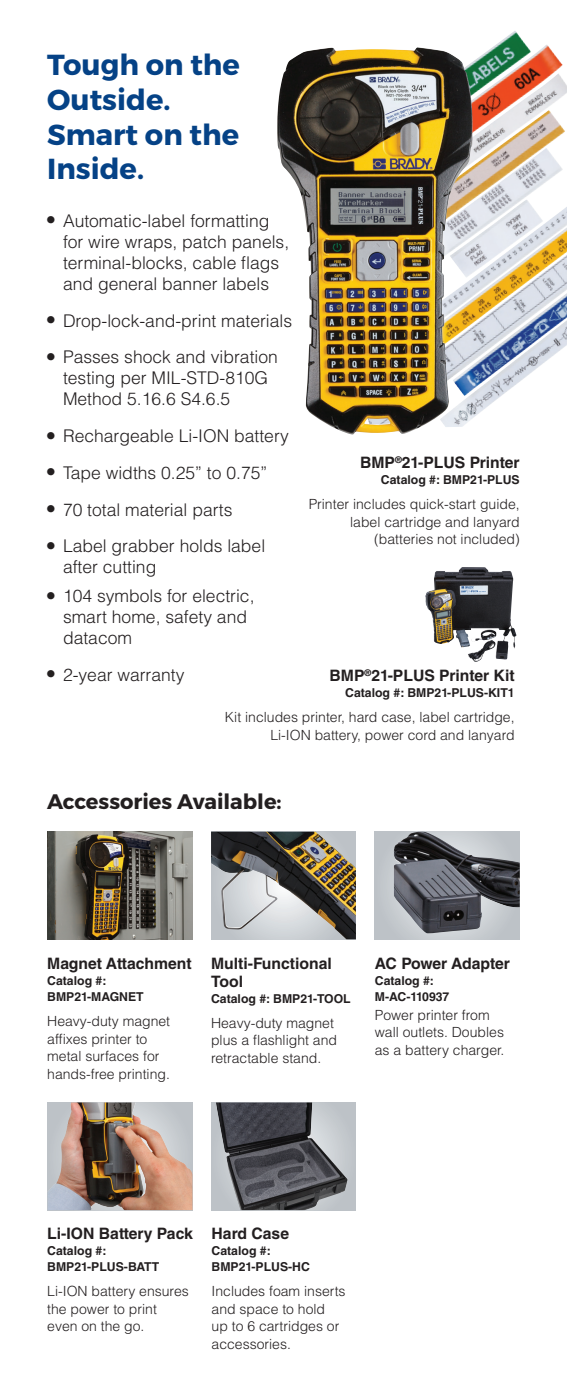
<style>
.page{position:relative;width:567px;height:1386px;background:#fff}
.page>*{position:absolute;margin:0;border:0;box-sizing:border-box;transform-origin:0 0}
.t1{font:700 28.88px/34.6px "Montserrat";color:#054286}
.t2{font:700 21px "Montserrat";color:#231f20}
.t3{font:300 17.5px/21px "Helvetica LT Std";color:#231f20}
.t4{font:700 15.75px/17.5px "Helvetica LT Std";color:#231f20}
.t5{font:300 14px/17.5px "Helvetica LT Std";color:#231f20}
.t6{font:700 12.25px/15.8px "Helvetica LT Std";color:#231f20}
</style>
<div class="page">
<img style="left:472px;top:31px;width:95px;height:275px">
<img style="left:211px;top:832px;width:145px;height:107px">
<img style="left:48px;top:1102px;width:144px;height:108px">
<div style="left:211px;top:1103px;width:145px;height:107px;background:#bdc2c7"></div>
<img style="left:216px;top:1102px;width:132px;height:108px">
<div style="left:375px;top:832px;width:145px;height:107px;background:linear-gradient(to right,#c7ccd0,#c5cace)"></div>
<img style="left:394px;top:832px;width:126px;height:101px">
<img style="left:48px;top:832px;width:145px;height:107px">
<img style="left:425px;top:567px;width:89px;height:93px">
<img style="left:277px;top:47px;width:195px;height:388px">
<h1 class="t1" style="left:47px;top:49px;width:194px">Tough on the<br>Outside.<br>Smart on the<br>Inside.</h1>
<p class="t3" style="left:63px;top:212px;width:228px">Automatic-label formatting for wire wraps, patch panels, terminal-blocks, cable flags and general banner labels</p>
<p class="t3" style="left:63px;top:304px;width:231px;line-height:36.8px">Drop-lock-and-print materials<br>Passes shock and vibration</p>
<p class="t3" style="left:63px;top:369px;width:207px">testing per MIL-STD-810G<br>Method 5.16.6 S4.6.5</p>
<p class="t3" style="left:63px;top:419px;width:227px;line-height:36.8px">Rechargeable Li-ION battery<br>Tape widths 0.25” to 0.75”<br>70 total material parts<br>Label grabber holds label</p>
<p class="t3" style="left:63px;top:554px;width:193px;line-height:28.9px">after cutting<br>104 symbols for electric,</p>
<p class="t3" style="left:63px;top:608px;width:186px">smart home, safety and datacom</p>
<p class="t3" style="left:63px;top:666px;width:123px">2-year warranty</p>
<p class="t4" style="left:330px;top:668px;width:187px">BMP<sup>®</sup>21-PLUS Printer Kit</p>
<p class="t6" style="left:345px;top:686px;width:171px">Catalog #: BMP21-PLUS-KIT1</p>
<p class="t5" style="left:225px;top:710px;width:291px;text-align:right">Kit includes printer, hard case, label cartridge,<br>Li-ION battery, power cord and lanyard</p>
<p class="t4" style="left:360px;top:455px;width:161px">BMP<sup>®</sup>21-PLUS Printer</p>
<p class="t6" style="left:381px;top:473px;width:140px">Catalog #: BMP21-PLUS</p>
<p class="t5" style="left:309px;top:497px;width:213px;text-align:right">Printer includes quick-start guide, label cartridge and lanyard (batteries not included)</p>
<h2 class="t2" style="left:47px;top:792px;width:236px">Accessories Available:</h2>
<p class="t4" style="left:47px;top:956px;width:146px">Magnet Attachment</p>
<p class="t6" style="left:47px;top:974px;width:98px">Catalog #:<br>BMP21-MAGNET</p>
<p class="t5" style="left:47px;top:1014px;width:124px">Heavy-duty magnet affixes printer to metal surfaces for hands-free printing.</p>
<p class="t4" style="left:211px;top:956px;width:122px">Multi-Functional<br>Tool</p>
<p class="t6" style="left:211px;top:992px;width:141px">Catalog #: BMP21-TOOL</p>
<p class="t5" style="left:211px;top:1016px;width:128px">Heavy-duty magnet plus a flashlight and retractable stand.</p>
<p class="t4" style="left:375px;top:956px;width:137px">AC Power Adapter</p>
<p class="t6" style="left:375px;top:974px;width:76px">Catalog #:<br>M-AC-110937</p>
<p class="t5" style="left:375px;top:1007px;width:131px">Power printer from wall outlets. Doubles as a battery charger.</p>
<p class="t4" style="left:47px;top:1227px;width:147px">Li-ION Battery Pack</p>
<p class="t6" style="left:47px;top:1244px;width:113px">Catalog #:<br>BMP21-PLUS-BATT</p>
<p class="t5" style="left:47px;top:1284px;width:143px">Li-ION battery ensures the power to print even on the go.</p>
<p class="t4" style="left:212px;top:1227px;width:79px">Hard Case</p>
<p class="t6" style="left:212px;top:1244px;width:100px">Catalog #:<br>BMP21-PLUS-HC</p>
<p class="t5" style="left:212px;top:1284px;width:136px">Includes foam inserts and space to hold<br>up to 6 cartridges or accessories.</p>
</div>
